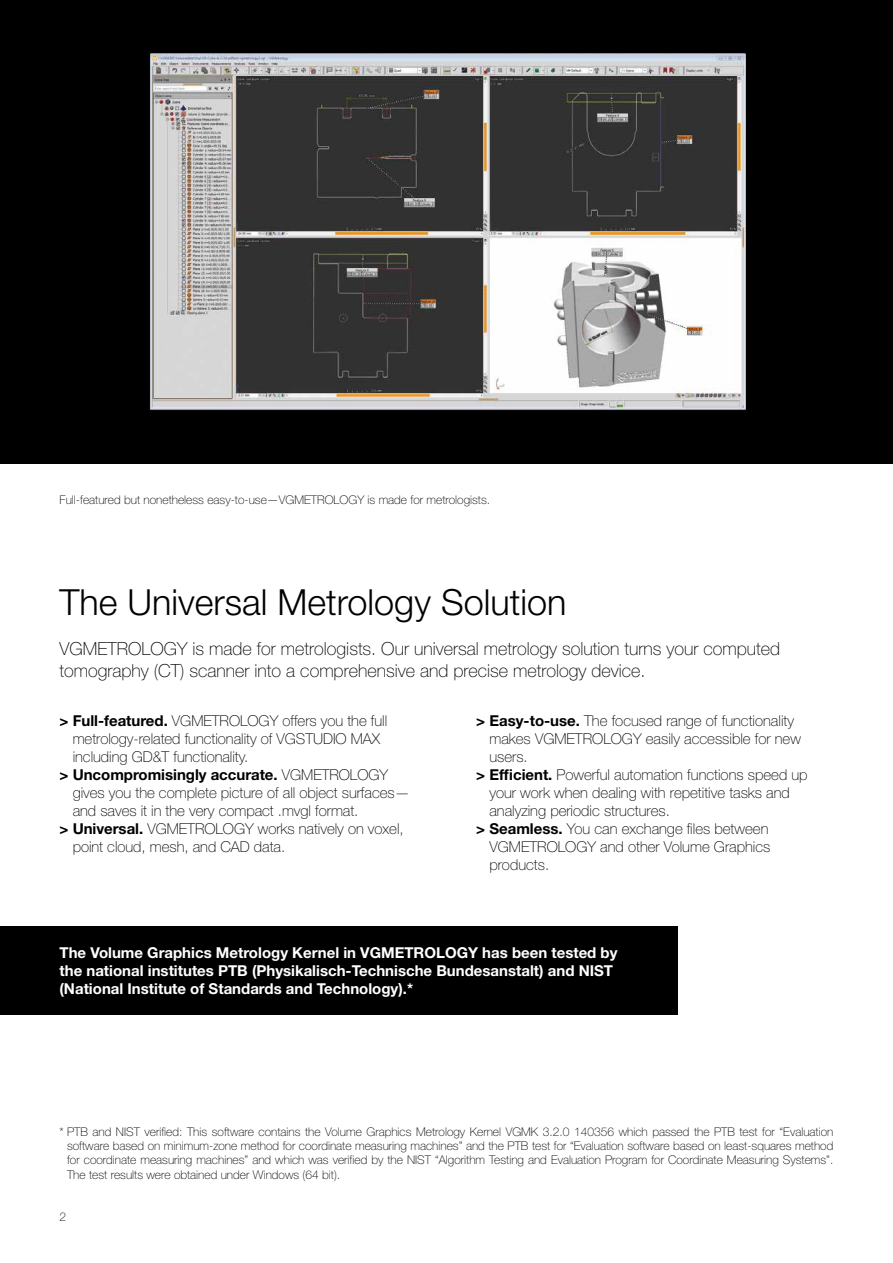
<style>
.page{position:relative;width:893px;height:1263px;background:#fff}
.page>*{position:absolute;margin:0;border:0;box-sizing:border-box;transform-origin:0 0}
.t1{font:300 36px "Helvetica Neue LT Std";color:#000}
.t2{font:100 18px/21.6px "Helvetica Neue LT Std";color:#000}
.t3{font:100 15px "Helvetica Neue LT Std";color:#000}
.t4{font:700 15px/18px "Helvetica Neue LT Std";color:#fff}
.t5{font:700 15px "Helvetica Neue LT Std";color:#000}
.t6{font:100 12px/14.4px "Helvetica Neue LT Std";color:#000;text-align:justify}
.s1{font-weight:700}
.s2{font-weight:100}
</style>
<div class="page">
<div style="left:0;top:0;width:893px;height:463px;background:#000"></div>
<img style="left:149px;top:53px;width:597px;height:358px">
<div style="left:0;top:926px;width:677px;height:89px;background:#000"></div>
<p class="t6" style="left:60px;top:493px;width:432px">Full-featured but nonetheless easy-to-use—VGMETROLOGY is made for metrologists.</p>
<h1 class="t1" style="left:60px;top:580px;width:508px">The Universal Metrology Solution</h1>
<p class="t2" style="left:60px;top:638px;width:722px">VGMETROLOGY is made for metrologists. Our universal metrology solution turns your computed tomography (CT) scanner into a comprehensive and precise metrology device.</p>
<p class="t3" style="left:60px;top:712px;width:329px"><span class="s1">&gt; Full-featured.</span> VGMETROLOGY offers you the full</p>
<p class="t3" style="left:73px;top:730px;width:309px">metrology-related functionality of VGSTUDIO MAX</p>
<p class="t3" style="left:73px;top:748px;width:177px">including GD&amp;T functionality.</p>
<p class="t5" style="left:60px;top:766px;width:330px">&gt; Uncompromisingly accurate. <span class="s2">VGMETROLOGY</span></p>
<p class="t3" style="left:73px;top:784px;width:338px">gives you the complete picture of all object surfaces—</p>
<p class="t3" style="left:73px;top:802px;width:287px">and saves it in the very compact .mvgl format.</p>
<p class="t3" style="left:60px;top:820px;width:346px"><span class="s1">&gt; Universal.</span> VGMETROLOGY works natively on voxel,</p>
<p class="t3" style="left:73px;top:838px;width:214px">point cloud, mesh, and CAD data.</p>
<p class="t3" style="left:476px;top:712px;width:319px"><span class="s1">&gt; Easy-to-use.</span> The focused range of functionality</p>
<p class="t3" style="left:489px;top:730px;width:313px">makes VGMETROLOGY easily accessible for new</p>
<p class="t3" style="left:489px;top:748px;width:40px">users.</p>
<p class="t3" style="left:476px;top:766px;width:333px"><span class="s1">&gt; Efficient.</span> Powerful automation functions speed up</p>
<p class="t3" style="left:489px;top:784px;width:302px">your work when dealing with repetitive tasks and</p>
<p class="t3" style="left:489px;top:802px;width:182px">analyzing periodic structures.</p>
<p class="t3" style="left:476px;top:820px;width:294px"><span class="s1">&gt; Seamless.</span> You can exchange files between</p>
<p class="t3" style="left:489px;top:838px;width:282px">VGMETROLOGY and other Volume Graphics</p>
<p class="t3" style="left:489px;top:856px;width:61px">products.</p>
<p class="t4" style="left:60px;top:943px;width:560px">The Volume Graphics Metrology Kernel in VGMETROLOGY has been tested by the national institutes PTB (Physikalisch-Technische Bundesanstalt) and NIST (National Institute of Standards and Technology).*</p>
<p class="t6" style="left:67px;top:1124px;width:768px;text-indent:-8px">* PTB and NIST verified: This software contains the Volume Graphics Metrology Kernel VGMK 3.2.0 140356 which passed the PTB test for “Evaluation software based on minimum-zone method for coordinate measuring machines” and the PTB test for “Evaluation software based on least-squares method for coordinate measuring machines” and which was verified by the NIST “Algorithm Testing and Evaluation Program for Coordinate Measuring Systems”.<br>The test results were obtained under Windows (64 bit).</p>
<p class="t6" style="left:60px;top:1209px;width:8px">2</p>
</div>
